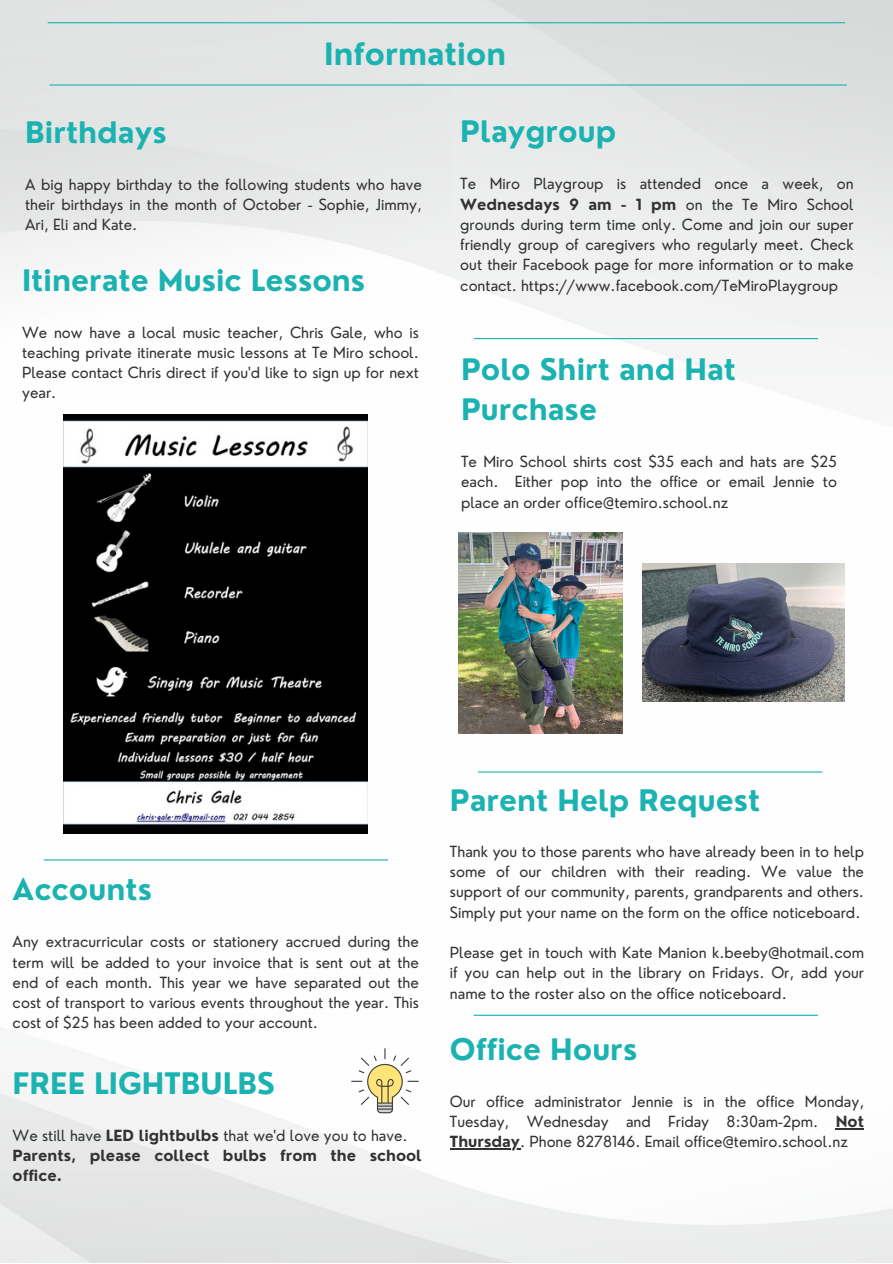
<style>
.page{position:relative;width:893px;height:1264px;background:#fff}
.page>*{position:absolute;margin:0;border:0;box-sizing:border-box;transform-origin:0 0}
.t1{font:700 30px "Nourd";color:#1bb3b1}
.t2{font:700 28.95px/40.5px "Nourd";color:#1bb3b1}
.t3{font:15px/20.2px "Nourd";color:#323232;text-align:justify}
.t4{font:700 15px/20.2px "Nourd";color:#323232}
.s1{font-weight:700}
</style>
<div class="page">
<img style="left:0;top:0;width:892px;height:1262px">
<hr style="left:48px;top:22px;width:797px;height:1px;background:#1ab2b0">
<hr style="left:50px;top:84px;width:796px;height:2px;background:#1ab2b0">
<hr style="left:478px;top:771px;width:344px;height:1px;background:#1ab2b0">
<svg style="left:351px;top:1048px;width:67px;height:65px"></svg>
<hr style="left:473px;top:1014px;width:344px;height:1px;background:#1ab2b0">
<img style="left:458px;top:532px;width:164px;height:201px">
<img style="left:642px;top:563px;width:202px;height:138px">
<hr style="left:44px;top:859px;width:344px;height:1px;background:#1ab2b0">
<hr style="left:473px;top:338px;width:344px;height:1px;background:#1ab2b0">
<svg style="left:835px;top:1128px;width:29px;height:1px"></svg>
<hr style="left:450px;top:1148px;width:70px;height:1px;background:#323232">
<img style="left:63px;top:415px;width:305px;height:418px">
<p class="t1" style="left:324px;top:35px;width:183px">Information</p>
<p class="t2" style="left:25px;top:112px;width:143px">Birthdays</p>
<p class="t3" style="left:25px;top:174px;width:398px">A big happy birthday to the following students who have their birthdays in the month of October - Sophie, Jimmy, Ari, Eli and Kate.</p>
<p class="t2" style="left:22px;top:259px;width:345px">Itinerate Music Lessons</p>
<p class="t3" style="left:22px;top:322px;width:398px">We now have a local music teacher, Chris Gale, who is teaching private itinerate music lessons at Te Miro school.<br>Please contact Chris direct if you'd like to sign up for next year.</p>
<p class="t2" style="left:460px;top:111px;width:157px">Playgroup</p>
<p class="t3" style="left:460px;top:174px;width:395px">Te Miro Playgroup is attended once a week, on <span class="s1">Wednesdays 9 am - 1 pm</span> on the Te Miro School grounds during term time only. Come and join our super friendly group of caregivers who regularly meet. Check out their Facebook page for more information or to make contact. https://www.facebook.com/TeMiroPlaygroup</p>
<p class="t2" style="left:461px;top:348px;width:276px">Polo Shirt and Hat<br>Purchase</p>
<p class="t3" style="left:461px;top:451px;width:377px">Te Miro School shirts cost $35 each and hats are $25 each. Either pop into the office or email Jennie to place an order office@temiro.school.nz</p>
<p class="t2" style="left:13px;top:869px;width:141px">Accounts</p>
<p class="t3" style="left:13px;top:931px;width:407px">Any extracurricular costs or stationery accrued during the term will be added to your invoice that is sent out at the end of each month. This year we have separated out the cost of transport to various events throughout the year. This cost of $25 has been added to your account.</p>
<p class="t2" style="left:13px;top:1062px;width:264px">FREE LIGHTBULBS</p>
<p class="t3" style="left:13px;top:1124px;width:396px">We still have <span class="s1">LED lightbulbs</span> that we'd love you to have.</p>
<p class="t4" style="left:13px;top:1145px;width:410px">Parents, please collect bulbs from the school office.</p>
<p class="t2" style="left:450px;top:780px;width:312px">Parent Help Request</p>
<p class="t3" style="left:450px;top:841px;width:415px">Thank you to those parents who have already been in to help some of our children with their reading. We value the support of our community, parents, grandparents and others.<br>Simply put your name on the form on the office noticeboard.</p>
<p class="t3" style="left:450px;top:942px;width:415px">Please get in touch with Kate Manion k.beeby@hotmail.com if you can help out in the library on Fridays. Or, add your name to the roster also on the office noticeboard.</p>
<p class="t2" style="left:450px;top:1028px;width:189px">Office Hours</p>
<p class="t3" style="left:450px;top:1091px;width:415px">Our office administrator Jennie is in the office Monday, Tuesday, Wednesday and Friday 8:30am-2pm. <span class="s1">Not Thursday</span>. Phone 8278146. Email office@temiro.school.nz</p>
</div>
